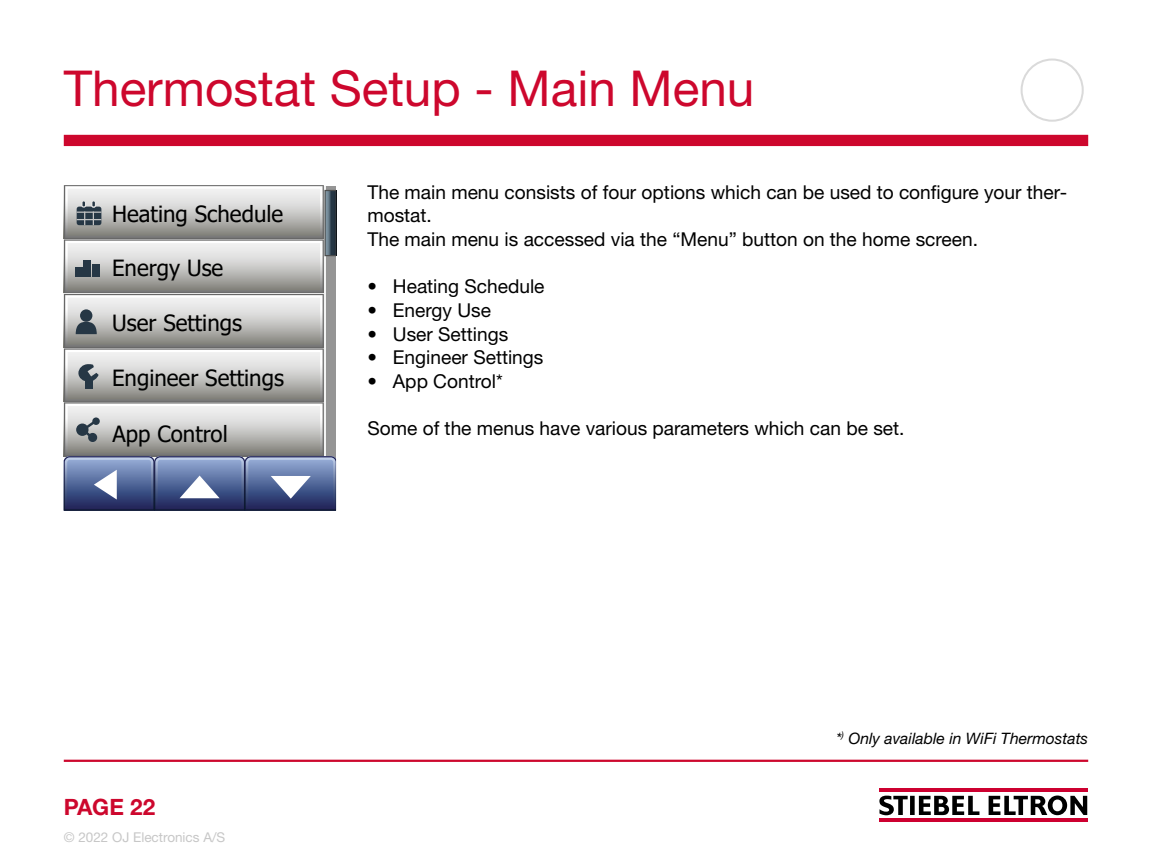
<style>
.page{position:relative;width:1152px;height:865px;background:#fff}
.page>*{position:absolute;margin:0;border:0;box-sizing:border-box;transform-origin:0 0}
.t1{font:49.5px "Helvetica Neue LTW1 G";color:#cd072d}
.t2{font:700 22.5px "Helvetica Neue LTW1 G";letter-spacing:-.01em;color:#cd072d}
.t3{font:22.28px "Tahoma";color:#000}
.t4{font:22.28px "Tahoma";color:#000101}
.t5{font:19.12px/23.6px "Helvetica Neue LTW1 G";color:#000}
.t6{font:italic 15.75px "Helvetica Neue LTW1 G";color:#000}
.t7{font:13.5px "Helvetica Neue LTW1 G";color:#c7c7c7}
</style>
<div class="page">
<div style="left:64px;top:135px;width:1024px;height:11px;background:#cd072d"></div>
<hr style="left:64px;top:759px;width:1024px;height:2px;background:#cd072d">
<hr style="left:879px;top:788px;width:208px;height:4px;background:#cd0030">
<hr style="left:879px;top:818px;width:208px;height:3px;background:#cd0030">
<svg style="left:919px;top:795px;width:60px;height:19px"></svg>
<div style="left:910px;top:795px;width:5px;height:19px;background:#000"></div>
<svg style="left:988px;top:795px;width:99px;height:19px"></svg>
<svg style="left:879px;top:795px;width:29px;height:20px"></svg>
<div style="left:1020px;top:58px;width:64px;height:64px;border:2px solid #dadada;border-radius:50%"></div>
<svg style="left:64px;top:185px;width:272px;height:325px;background:#acafb5"></svg>
<h1 class="t1" style="left:64px;top:57px;width:692px">Thermostat Setup - Main Menu</h1>
<p class="t3" style="left:112px;top:199px;width:173px">Heating Schedule</p>
<p class="t3" style="left:112px;top:253px;width:113px">Energy Use</p>
<p class="t3" style="left:112px;top:308px;width:131px">User Settings</p>
<p class="t4" style="left:112px;top:362px;width:173px">Engineer Settings</p>
<p class="t4" style="left:112px;top:418px;width:117px">App Control</p>
<p class="t5" style="left:367px;top:180px;width:701px">The main menu consists of four options which can be used to configure your ther&shy;mostat.<br>The main menu is accessed via the “Menu” button on the home screen.</p>
<p class="t5" style="left:367px;top:274px;width:179px">• Heating Schedule</p>
<p class="t5" style="left:367px;top:298px;width:125px">• Energy Use</p>
<p class="t5" style="left:367px;top:322px;width:142px">• User Settings</p>
<p class="t5" style="left:367px;top:345px;width:178px">• Engineer Settings</p>
<p class="t5" style="left:367px;top:369px;width:137px">• App Control*</p>
<p class="t5" style="left:367px;top:416px;width:535px">Some of the menus have various parameters which can be set.</p>
<p class="t2" style="left:64px;top:793px;width:93px">PAGE 22</p>
<p class="t7" style="left:64px;top:828px;width:163px">© 2022 OJ Electronics A/S</p>
<p class="t6" style="left:836px;top:728px;width:254px">*<sup>)</sup> Only available in WiFi Thermostats</p>
</div>
